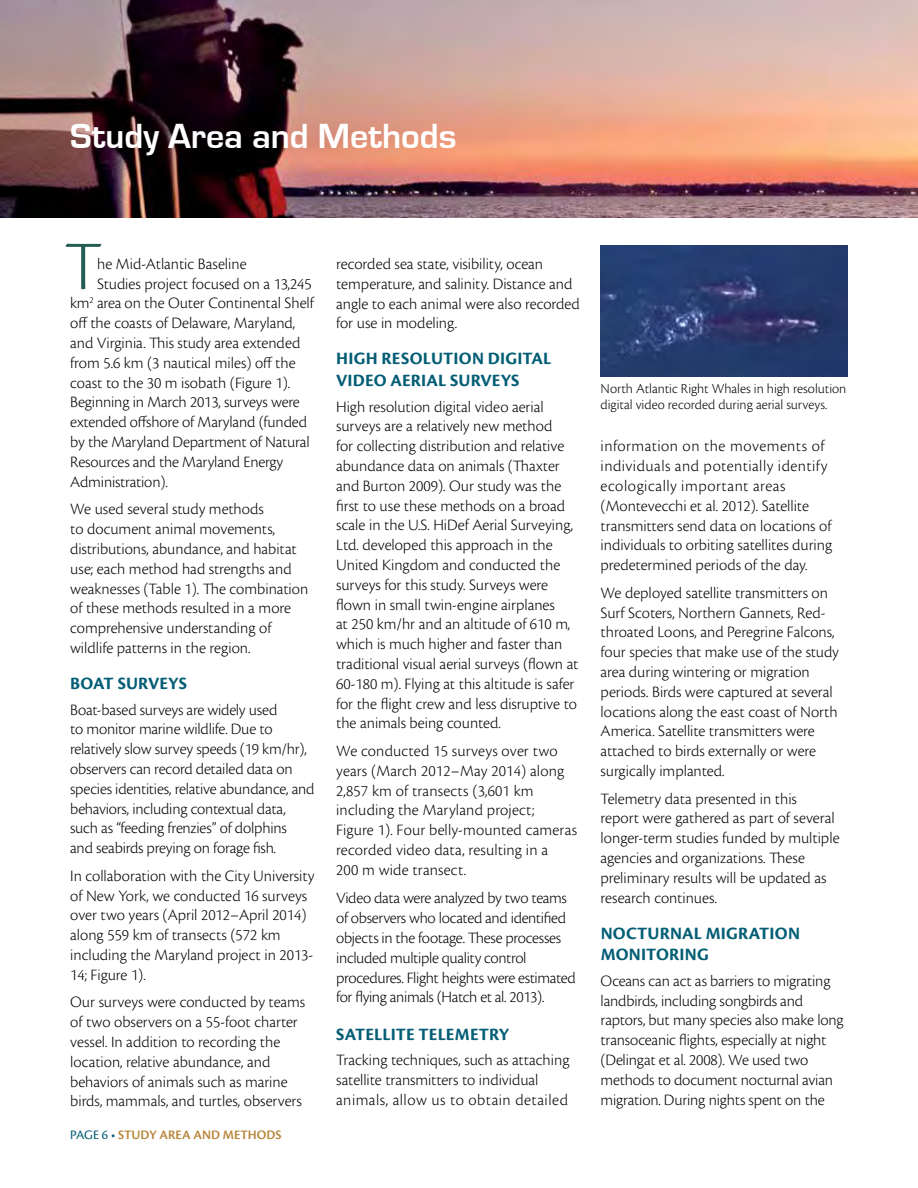
<style>
.page{position:relative;width:918px;height:1188px;background:#fff}
.page>*{position:absolute;margin:0;border:0;box-sizing:border-box;transform-origin:0 0}
.t1{font:300 72px "Cronos Pro";color:#245c54}
.t2{font:700 36px "Eurostile";color:#fff}
.t3{font:700 18px/21.6px "Cronos Pro";letter-spacing:.01em;color:#035d75}
.t4{font:300 16.5px/19.8px "Cronos Pro";letter-spacing:-.005em;color:#000}
.t5{font:300 14.25px/15.8px "Cronos Pro";color:#000}
.t6{font:600 13.5px "Cronos Pro";color:#b9873d}
.s1{font-weight:400;color:#035d75}
</style>
<div class="page">
<img style="left:0;top:0;width:918px;height:217px">
<img style="left:601px;top:246px;width:247px;height:131px">
<h1 class="t2" style="left:70px;top:117px;width:388px">Study Area and Methods</h1>
<p class="t1" style="left:64px;top:225px;width:39px">T</p>
<p class="t4" style="left:97px;top:254px;width:151px">he Mid-Atlantic Baseline</p>
<p class="t4" style="left:97px;top:274px;width:216px">Studies project focused on a 13,245</p>
<p class="t4" style="left:70px;top:293px;width:246px">km<sup>2</sup> area on the Outer Continental Shelf</p>
<p class="t4" style="left:70px;top:313px;width:227px">of the coasts of Delaware, Maryland,</p>
<p class="t4" style="left:70px;top:333px;width:232px">and Virginia. Tis study area extended</p>
<p class="t4" style="left:70px;top:353px;width:227px">from 5.6 km (3 nautical miles) of the</p>
<p class="t4" style="left:70px;top:373px;width:221px">coast to the 30 m isobath (Figure 1).</p>
<p class="t4" style="left:70px;top:392px;width:231px">Beginning in March 2013, surveys were</p>
<p class="t4" style="left:70px;top:412px;width:238px">extended ofshore of Maryland (funded</p>
<p class="t4" style="left:70px;top:432px;width:241px">by the Maryland Department of Natural</p>
<p class="t4" style="left:70px;top:452px;width:215px">Resources and the Maryland Energy</p>
<p class="t4" style="left:70px;top:472px;width:99px">Administration).</p>
<p class="t4" style="left:70px;top:499px;width:240px">We used several study methods<br>to document animal movements, distributions, abundance, and habitat use; each method had strengths and weaknesses (Table 1). Te combination of these methods resulted in a more comprehensive understanding of wildlife patterns in the region.</p>
<h4 class="t3" style="left:70px;top:673px;width:118px">BOAT SURVEYS</h4>
<p class="t4" style="left:70px;top:699px;width:246px">Boat-based surveys are widely used<br>to monitor marine wildlife. Due to relatively slow survey speeds (19 km/hr), observers can record detailed data on species identities, relative abundance, and behaviors, including contextual data, such as “feeding frenzies” of dolphins<br>and seabirds preying on forage fsh.</p>
<p class="t4" style="left:70px;top:866px;width:246px">In collaboration with the City University of New York, we conducted 16 surveys over two years (April 2012–April 2014) along 559 km of transects (572 km including the Maryland project in 2013- 14; Figure 1).</p>
<p class="t4" style="left:70px;top:992px;width:237px">Our surveys were conducted by teams of two observers on a 55-foot charter vessel. In addition to recording the location, relative abundance, and behaviors of animals such as marine birds, mammals, and turtles, observers</p>
<h5 class="t6" style="left:70px;top:1127px;width:213px"><span class="s1">PAGE 6 •</span> STUDY AREA AND METHODS</h5>
<p class="t4" style="left:336px;top:254px;width:245px">recorded sea state, visibility, ocean temperature, and salinity. Distance and angle to each animal were also recorded for use in modeling.</p>
<h4 class="t3" style="left:336px;top:348px;width:217px">HIGH RESOLUTION DIGITAL<br>VIDEO AERIAL SURVEYS</h4>
<p class="t4" style="left:336px;top:396px;width:244px">High resolution digital video aerial surveys are a relatively new method<br>for collecting distribution and relative abundance data on animals (Taxter and Burton 2009). Our study was the frst to use these methods on a broad scale in the U.S. HiDef Aerial Surveying, Ltd. developed this approach in the United Kingdom and conducted the surveys for this study. Surveys were fown in small twin-engine airplanes<br>at 250 km/hr and an altitude of 610 m, which is much higher and faster than traditional visual aerial surveys (fown at</p>
<p class="t4" style="left:336px;top:674px;width:240px">60-180 m). Flying at this altitude is safer</p>
<p class="t4" style="left:336px;top:693px;width:242px">for the fight crew and less disruptive to the animals being counted.</p>
<p class="t4" style="left:336px;top:741px;width:230px">We conducted 15 surveys over two years (March 2012–May 2014) along</p>
<p class="t4" style="left:336px;top:780px;width:199px">2,857 km of transects (3,601 km</p>
<p class="t4" style="left:336px;top:800px;width:242px">including the Maryland project;<br>Figure 1). Four belly-mounted cameras recorded video data, resulting in a<br>200 m wide transect.</p>
<p class="t4" style="left:336px;top:888px;width:241px">Video data were analyzed by two teams of observers who located and identifed objects in the footage. Tese processes included multiple quality control procedures. Flight heights were estimated for fying animals (Hatch et al. 2013).</p>
<h4 class="t3" style="left:336px;top:1024px;width:174px">SATELLITE TELEMETRY</h4>
<p class="t4" style="left:336px;top:1050px;width:235px">Tracking techniques, such as attaching satellite transmitters to individual animals, allow us to obtain detailed</p>
<p class="t5" style="left:601px;top:381px;width:247px">North Atlantic Right Whales in high resolution digital video recorded during aerial surveys.</p>
<p class="t4" style="left:601px;top:436px;width:233px">information on the movements of individuals and potentially identify ecologically important areas (Montevecchi et al. 2012). Satellite transmitters send data on locations of individuals to orbiting satellites during predetermined periods of the day.</p>
<p class="t4" style="left:601px;top:583px;width:240px">We deployed satellite transmitters on Surf Scoters, Northern Gannets, Red&shy;throated Loons, and Peregrine Falcons, four species that make use of the study area during wintering or migration periods. Birds were captured at several locations along the east coast of North America. Satellite transmitters were attached to birds externally or were surgically implanted.</p>
<p class="t4" style="left:601px;top:789px;width:241px">Telemetry data presented in this<br>report were gathered as part of several longer-term studies funded by multiple agencies and organizations. Tese preliminary results will be updated as research continues.</p>
<h4 class="t3" style="left:601px;top:923px;width:201px">NOCTURNAL MIGRATION<br>MONITORING</h4>
<p class="t4" style="left:601px;top:971px;width:245px">Oceans can act as barriers to migrating landbirds, including songbirds and raptors, but many species also make long transoceanic fights, especially at night</p>
<p class="t4" style="left:601px;top:1050px;width:209px">(Delingat et al. 2008). We used two</p>
<p class="t4" style="left:601px;top:1070px;width:234px">methods to document nocturnal avian migration. During nights spent on the</p>
</div>
